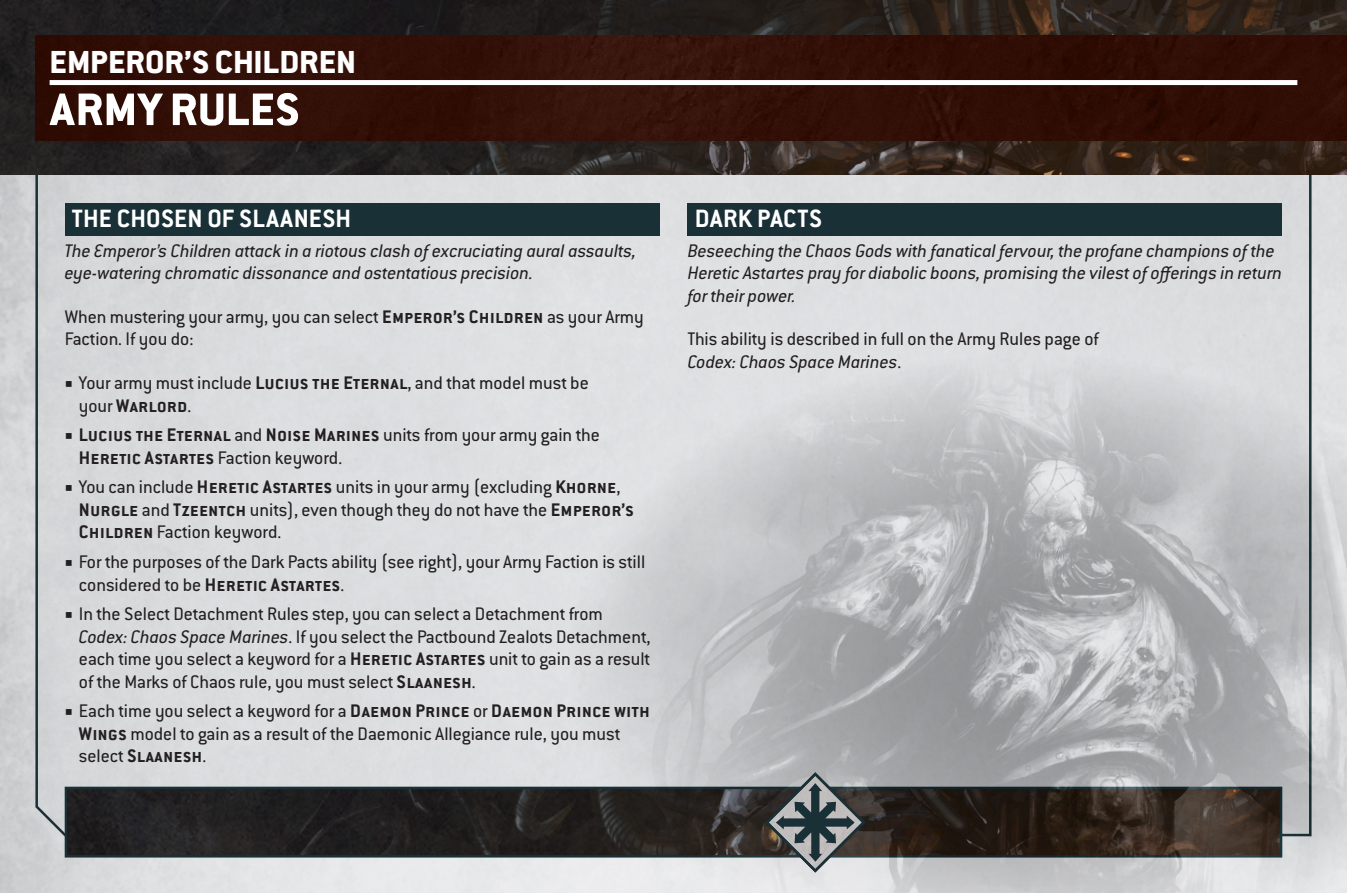
<style>
.page{position:relative;width:1347px;height:893px;background:#fff}
.page>*{position:absolute;margin:0;border:0;box-sizing:border-box;transform-origin:0 0}
.F1_1_Faction_Rules_Card_Type__Cards__-_D{font:800 50px "Conduit ITC Std";letter-spacing:.01em;color:#fff}
.F1_0_Faction_Name__Cards__-_Drummer{font:800 35px "Conduit ITC Std";letter-spacing:-.005em;color:#fff}
.F1_3_Rules_Subheader__Cards__-_Drummer{font:700 27.5px "Conduit ITC Std";letter-spacing:.015em;color:#fff}
.F1_5_Rules_Body_Copy__Cards__-Drummer{font:20px/22.5px "Conduit ITC Std";color:#231f20}
.F1_5_Rules_Body_Copy__Cards__-Drummer-2{font:italic 20px/22.5px "Conduit ITC Std";color:#231f20}
.t1{font:700 20px/22.5px "Conduit ITC Std";color:#231f20}
.s1{font-weight:700}
.s2{font-family:"Minion Pro"}
.s3{font-family:"Minion Pro";font-weight:400}
.s4{font-weight:400}
.s5{font-style:italic}
</style>
<div class="page">
<img style="left:0;top:174px;width:1346px;height:719px">
<div style="left:34px;top:174px;width:1278px;height:663px;background:#dbdddf"></div>
<img style="left:0;top:0;width:1346px;height:174px">
<img style="left:68px;top:790px;width:497px;height:64px">
<div style="left:65px;top:787px;width:1217px;height:70px;border:2px solid #1a3037"></div>
<div style="left:35px;top:35px;width:1311px;height:106px;background:#320f06"></div>
<img style="left:565px;top:351px;width:781px;height:542px">
<div style="left:50px;top:80px;width:1247px;height:5px;background:#fff"></div>
<div style="left:65px;top:203px;width:594px;height:32px;background:#1a3037"></div>
<div style="left:687px;top:203px;width:595px;height:32px;background:#1a3037"></div>
<svg style="left:763px;top:770px;width:104px;height:104px;background:#787c7d"></svg>
<p class="F1_0_Faction_Name__Cards__-_Drummer" style="left:50px;top:41px;width:308px">EMPEROR’S CHILDREN</p>
<p class="F1_1_Faction_Rules_Card_Type__Cards__-_D" style="left:50px;top:79px;width:251px">ARMY RULES</p>
<p class="F1_3_Rules_Subheader__Cards__-_Drummer" style="left:72px;top:202px;width:281px">THE CHOSEN OF SLAANESH</p>
<p class="F1_5_Rules_Body_Copy__Cards__-Drummer-2" style="left:65px;top:239px;width:573px">The Emperor’s Children attack in a riotous clash of excruciating aural assaults, eye-watering chromatic dissonance and ostentatious precision.</p>
<p class="F1_5_Rules_Body_Copy__Cards__-Drummer" style="left:65px;top:305px;width:580px">When mustering your army, you can select <span class="s1">Emperor’s Children</span> as your Army<br>Faction. If you do:</p>
<p class="F1_5_Rules_Body_Copy__Cards__-Drummer" style="left:79px;top:371px;width:511px;text-indent:-14px"><span class="s2">■</span> Your army must include <span class="s1">Lucius the Eternal</span>, and that model must be your <span class="s1">Warlord</span>.</p>
<p class="t1" style="left:79px;top:423px;width:522px;text-indent:-14px"><span class="s3">■</span> Lucius the Eternal <span class="s4">and</span> Noise Marines <span class="s4">units from your army gain the<br></span>Heretic Astartes <span class="s4">Faction keyword.</span></p>
<p class="F1_5_Rules_Body_Copy__Cards__-Drummer" style="left:79px;top:475px;width:556px;text-indent:-14px"><span class="s2">■</span> You can include <span class="s1">Heretic Astartes</span> units in your army (excluding <span class="s1">Khorne</span>,<br><span class="s1">Nurgle</span> and <span class="s1">Tzeentch</span> units), even though they do not have the <span class="s1">Emperor’s<br>Children</span> Faction keyword.</p>
<p class="F1_5_Rules_Body_Copy__Cards__-Drummer" style="left:79px;top:550px;width:568px;text-indent:-14px"><span class="s2">■</span> For the purposes of the Dark Pacts ability (see right), your Army Faction is still considered to be <span class="s1">Heretic Astartes</span>.</p>
<p class="F1_5_Rules_Body_Copy__Cards__-Drummer" style="left:79px;top:602px;width:573px;text-indent:-14px"><span class="s2">■</span> In the Select Detachment Rules step, you can select a Detachment from <span class="s5">Codex: Chaos Space Marines</span>. If you select the Pactbound Zealots Detachment, each time you select a keyword for a <span class="s1">Heretic Astartes</span> unit to gain as a result of the Marks of Chaos rule, you must select <span class="s1">Slaanesh</span>.</p>
<p class="F1_5_Rules_Body_Copy__Cards__-Drummer" style="left:79px;top:699px;width:572px;text-indent:-14px"><span class="s2">■</span> Each time you select a keyword for a <span class="s1">Daemon Prince</span> or <span class="s1">Daemon Prince with<br>Wings</span> model to gain as a result of the Daemonic Allegiance rule, you must select <span class="s1">Slaanesh</span>.</p>
<p class="F1_3_Rules_Subheader__Cards__-_Drummer" style="left:694px;top:202px;width:129px">DARK PACTS</p>
<p class="F1_5_Rules_Body_Copy__Cards__-Drummer-2" style="left:687px;top:239px;width:596px">Beseeching the Chaos Gods with fanatical fervour, the profane champions of the<br>Heretic Astartes pray for diabolic boons, promising the vilest of offerings in return for their power.</p>
<p class="F1_5_Rules_Body_Copy__Cards__-Drummer" style="left:687px;top:327px;width:412px">This ability is described in full on the Army Rules page of<br><span class="s5">Codex: Chaos Space Marines</span>.</p>
</div>
